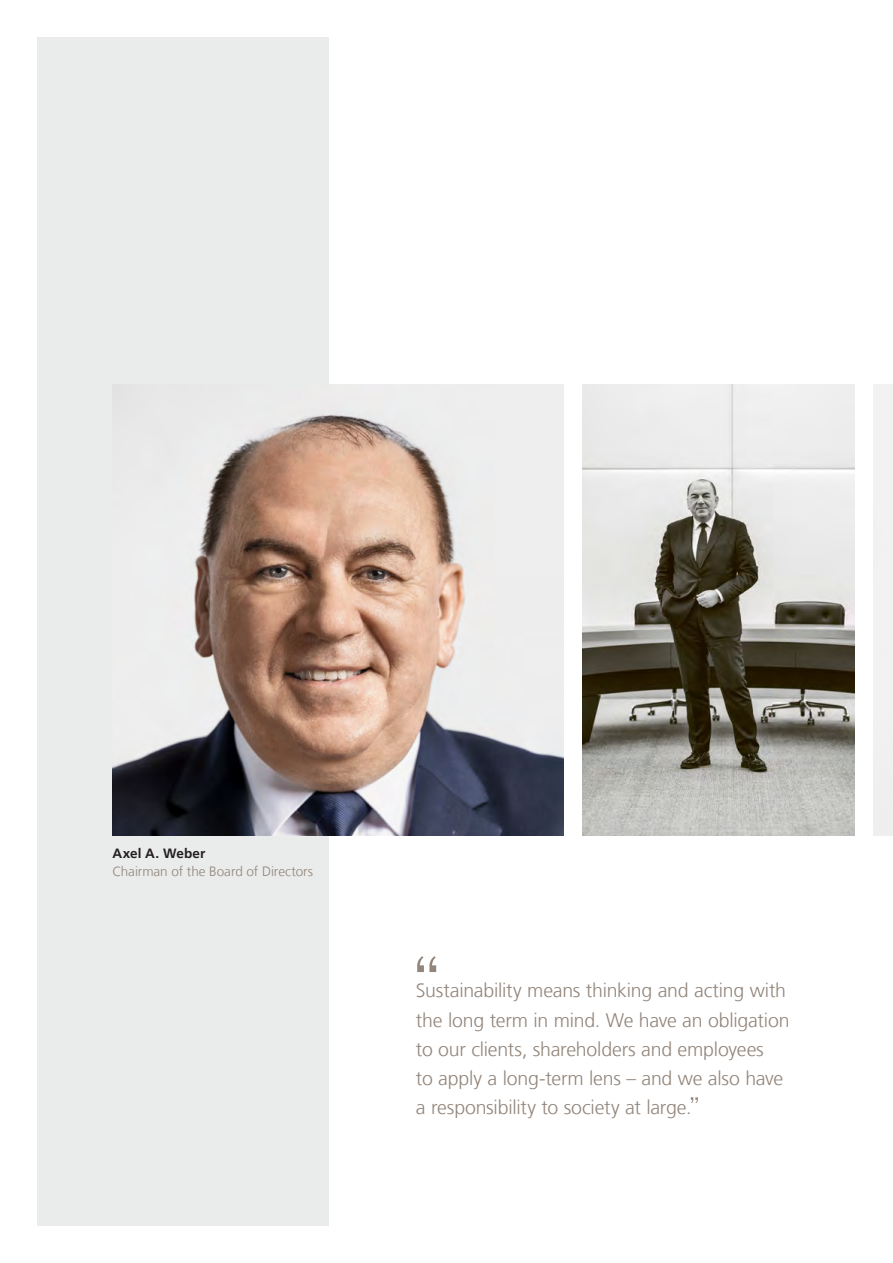
<style>
.page{position:relative;width:893px;height:1263px;background:#fff}
.page>*{position:absolute;margin:0;border:0;box-sizing:border-box;transform-origin:0 0}
.t1{font:300 19.5px/29.2px "Frutiger LT Com";letter-spacing:-.01em;color:#92857b}
.GEB_caption_-_positi{font:300 13.5px "Frutiger LT Com";letter-spacing:-.005em;color:#92857b}
.GEB_caption_-_name{font:700 13.5px "Frutiger LT Com";letter-spacing:.01em;color:#231f20}
</style>
<div class="page">
<div style="left:37px;top:37px;width:292px;height:1189px;background:#eaebeb"></div>
<svg style="left:417px;top:956px;width:19px;height:16px"></svg>
<svg style="left:691px;top:1097px;width:7px;height:6px"></svg>
<img style="left:582px;top:385px;width:272px;height:450px">
<img style="left:112px;top:385px;width:451px;height:450px">
<p class="GEB_caption_-_name" style="left:112px;top:846px;width:95px">Axel A. Weber</p>
<p class="GEB_caption_-_positi" style="left:112px;top:864px;width:202px">Chairman of the Board of Directors</p>
<p class="t1" style="left:416px;top:976px;width:375px">Sustainability means thinking and acting with the long term in mind. We have an obligation to our clients, shareholders and employees<br>to apply a long-term lens – and we also have a responsibility to society at large.</p>
</div>
